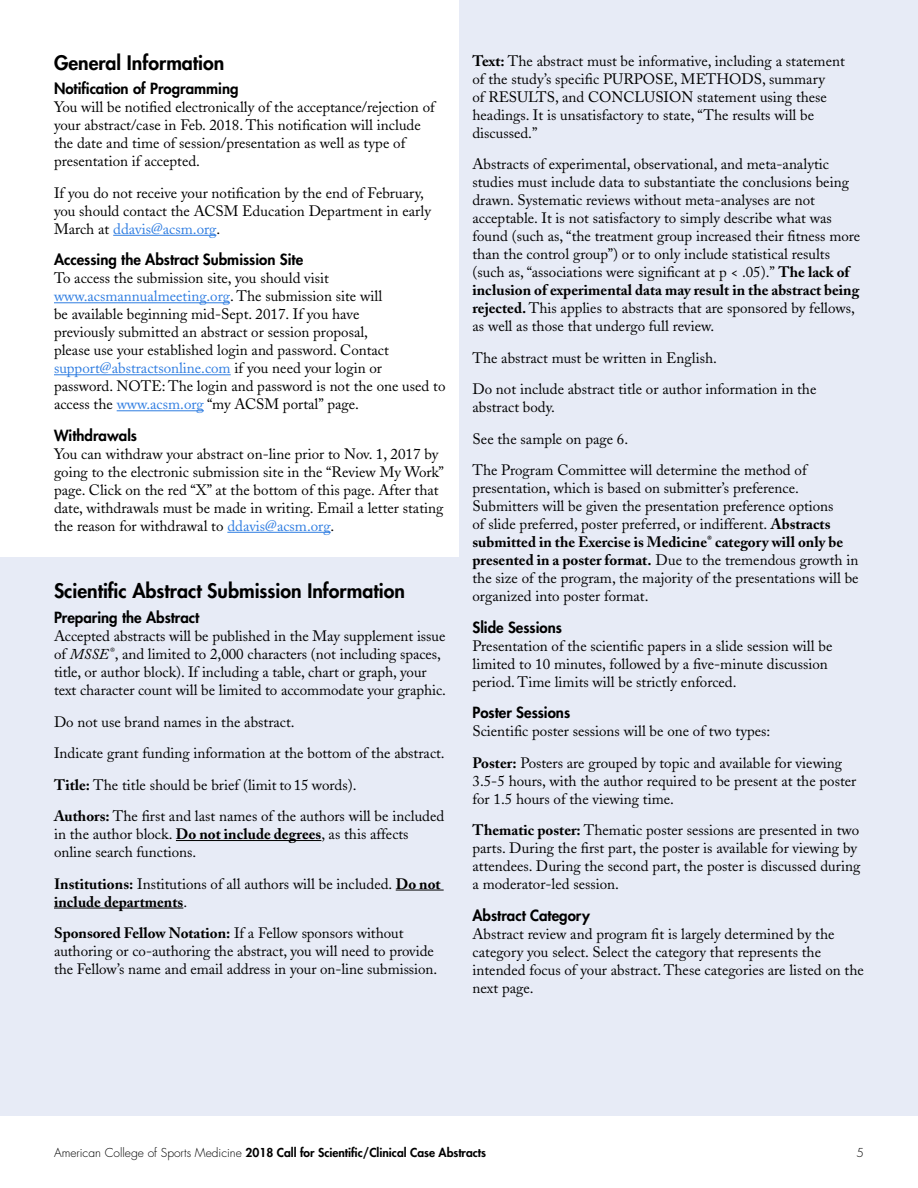
<style>
.page{position:relative;width:918px;height:1188px;background:#fff}
.page>*{position:absolute;margin:0;border:0;box-sizing:border-box;transform-origin:0 0}
.t1{font:800 19.5px "Futura";color:#000}
.t2{font:15px/18px "Adobe Caslon";color:#000}
.t3{font:800 15px "Futura";color:#000}
.t4{font:800 12px "Futura";color:#000}
.t5{font:300 12px "Futura";color:#000}
.s1{color:#2f7de1}
.s2{font-style:italic}
.s3{font-weight:700}
.s4{font-weight:300}
</style>
<div class="page">
<div style="left:0;top:558px;width:459px;height:558px;background:#e7ebf6"></div>
<div style="left:459px;top:0;width:459px;height:1116px;background:#e7ebf6"></div>
<hr style="left:113px;top:235px;width:103px;height:1px;background:#2f7de1">
<hr style="left:54px;top:302px;width:176px;height:1px;background:#2f7de1">
<hr style="left:54px;top:374px;width:177px;height:1px;background:#2f7de1">
<hr style="left:117px;top:410px;width:87px;height:1px;background:#2f7de1">
<hr style="left:227px;top:532px;width:104px;height:1px;background:#2f7de1">
<hr style="left:176px;top:840px;width:145px;height:1px;background:#000">
<hr style="left:396px;top:890px;width:48px;height:1px;background:#000">
<hr style="left:54px;top:908px;width:129px;height:1px;background:#000">
<h1 class="t1" style="left:54px;top:49px;width:172px">General Information</h1>
<p class="t3" style="left:54px;top:79px;width:186px">Notification of Programming</p>
<p class="t2" style="left:54px;top:98px;width:382px">You will be notified electronically of the acceptance/rejection of your abstract/case in Feb. 2018. This notification will include the date and time of session/presentation as well as type of presentation if accepted.</p>
<p class="t2" style="left:54px;top:184px;width:379px">If you do not receive your notification by the end of February, you should contact the ACSM Education Department in early<br>March at <span class="s1">ddavis@acsm.org</span>.</p>
<p class="t3" style="left:54px;top:250px;width:251px">Accessing the Abstract Submission Site</p>
<p class="t2" style="left:54px;top:269px;width:393px">To access the submission site, you should visit <span class="s1">www.acsmannualmeeting.org</span>. The submission site will<br>be available beginning mid-Sept. 2017. If you have<br>previously submitted an abstract or session proposal,<br>please use your established login and password. Contact <span class="s1">support@abstractsonline.com</span> if you need your login or<br>password. NOTE: The login and password is not the one used to access the <span class="s1">www.acsm.org</span> “my ACSM portal” page.</p>
<p class="t3" style="left:54px;top:425px;width:85px">Withdrawals</p>
<p class="t2" style="left:54px;top:445px;width:392px">You can withdraw your abstract on-line prior to Nov. 1, 2017 by going to the electronic submission site in the “Review My Work” page. Click on the red “X” at the bottom of this page. After that date, withdrawals must be made in writing. Email a letter stating the reason for withdrawal to <span class="s1">ddavis@acsm.org</span>.</p>
<h1 class="t1" style="left:54px;top:578px;width:352px">Scientific Abstract Submission Information</h1>
<p class="t3" style="left:54px;top:607px;width:147px">Preparing the Abstract</p>
<p class="t2" style="left:54px;top:627px;width:393px">Accepted abstracts will be published in the May supplement issue of <span class="s2">MSSE</span><sup>®</sup>, and limited to 2,000 characters (not including spaces, title, or author block). If including a table, chart or graph, your text character count will be limited to accommodate your graphic.</p>
<p class="t2" style="left:54px;top:706px;width:392px;line-height:31.5px">Do not use brand names in the abstract.<br>Indicate grant funding information at the bottom of the abstract.<br><span class="s3">Title:</span> The title should be brief (limit to 15 words).<br><span class="s3">Authors:</span> The first and last names of the authors will be included</p>
<p class="t2" style="left:54px;top:825px;width:356px">in the author block. <span class="s3">Do not include degrees</span>, as this affects online search functions.</p>
<p class="t2" style="left:54px;top:875px;width:388px"><span class="s3">Institutions:</span> Institutions of all authors will be included. <span class="s3">Do not include departments</span>.</p>
<p class="t2" style="left:54px;top:924px;width:385px"><span class="s3">Sponsored Fellow Notation:</span> If a Fellow sponsors without authoring or co-authoring the abstract, you will need to provide the Fellow’s name and email address in your on-line submission.</p>
<p class="t2" style="left:473px;top:52px;width:374px"><span class="s3">Text:</span> The abstract must be informative, including a statement of the study’s specific PURPOSE, METHODS, summary<br>of RESULTS, and CONCLUSION statement using these headings. It is unsatisfactory to state, “The results will be discussed.”</p>
<p class="t2" style="left:473px;top:155px;width:389px">Abstracts of experimental, observational, and meta-analytic studies must include data to substantiate the conclusions being drawn. Systematic reviews without meta-analyses are not acceptable. It is not satisfactory to simply describe what was found (such as, “the treatment group increased their fitness more than the control group”) or to only include statistical results (such as, “associations were significant at p &lt; .05).” <span class="s3">The lack of inclusion of experimental data may result in the abstract being rejected.</span> This applies to abstracts that are sponsored by fellows, as well as those that undergo full review.</p>
<p class="t2" style="left:473px;top:342px;width:345px;line-height:31.5px">The abstract must be written in English.<br>Do not include abstract title or author information in the</p>
<p class="t2" style="left:473px;top:391px;width:336px;line-height:31.5px">abstract body.<br>See the sample on page 6.<br>The Program Committee will determine the method of</p>
<p class="t2" style="left:473px;top:479px;width:388px">presentation, which is based on submitter’s preference.<br>Submitters will be given the presentation preference options<br>of slide preferred, poster preferred, or indifferent. <span class="s3">Abstracts submitted in the Exercise is Medicine</span><sup>®</sup> <span class="s3">category will only be presented in a poster format.</span> Due to the tremendous growth in the size of the program, the majority of the presentations will be organized into poster format.</p>
<p class="t3" style="left:473px;top:617px;width:91px">Slide Sessions</p>
<p class="t2" style="left:473px;top:637px;width:361px">Presentation of the scientific papers in a slide session will be limited to 10 minutes, followed by a five-minute discussion period. Time limits will be strictly enforced.</p>
<p class="t3" style="left:473px;top:703px;width:99px">Poster Sessions</p>
<p class="t2" style="left:473px;top:715px;width:371px;line-height:31.5px">Scientific poster sessions will be one of two types:<br><span class="s3">Poster:</span> Posters are grouped by topic and available for viewing</p>
<p class="t2" style="left:473px;top:772px;width:385px">3.5-5 hours, with the author required to be present at the poster for 1.5 hours of the viewing time.</p>
<p class="t2" style="left:473px;top:821px;width:389px"><span class="s3">Thematic poster:</span> Thematic poster sessions are presented in two parts. During the first part, the poster is available for viewing by attendees. During the second part, the poster is discussed during a moderator-led session.</p>
<p class="t3" style="left:473px;top:905px;width:119px">Abstract Category</p>
<p class="t2" style="left:473px;top:925px;width:393px">Abstract review and program fit is largely determined by the category you select. Select the category that represents the intended focus of your abstract. These categories are listed on the next page.</p>
<p class="t4" style="left:54px;top:1144px;width:434px"><span class="s4">American College of Sports Medicine</span> 2018 Call for Scientific/Clinical Case Abstracts</p>
<p class="t5" style="left:857px;top:1145px;width:9px">5</p>
</div>
